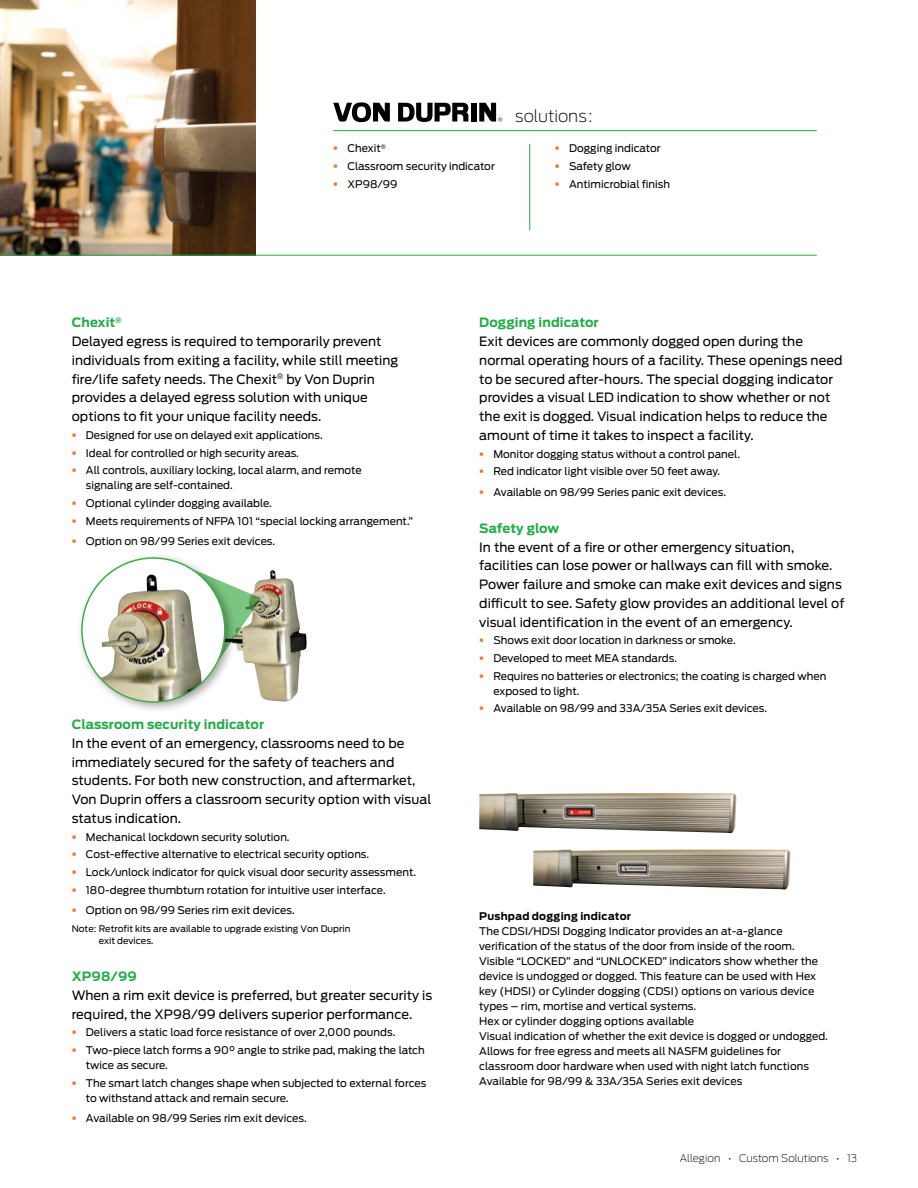
<style>
.page{position:relative;width:918px;height:1188px;background:#fff}
.page>*{position:absolute;margin:0;border:0;box-sizing:border-box;transform-origin:0 0}
.t1{font:200 16.5px "Antenna";color:#000}
.t2{font:12.75px/18.8px "Antenna";letter-spacing:.005em;color:#000}
.t3{font:700 12.75px "Antenna";letter-spacing:.01em;color:#23ab48}
.t4{font:10.5px/15px "Antenna";color:#000}
.t5{font:200 10.5px "Antenna";color:#000}
.t6{font:700 10.5px "Antenna";letter-spacing:.02em;color:#000}
.t7{font:9px/12px "Antenna";color:#000}
.s1{color:#f36f21}
.s2{font-size:22.5px;color:#fff}
.s3{font-weight:700;color:#23ab48}
</style>
<div class="page">
<img style="left:0;top:0;width:255px;height:255px">
<hr style="left:0;top:255px;width:817px;height:1px;background:#23ab48">
<hr style="left:333px;top:130px;width:484px;height:1px;background:#23ab48">
<hr style="left:529px;top:144px;width:1px;height:86px;background:#23ab48">
<img style="left:479px;top:793px;width:257px;height:40px">
<img style="left:533px;top:849px;width:257px;height:41px">
<img style="left:261px;top:570px;width:46px;height:132px">
<svg style="left:237px;top:580px;width:24px;height:116px"></svg>
<div style="left:75px;top:551px;width:162px;height:163px;background:#000;opacity:.35"></div>
<div style="left:82px;top:558px;width:143px;height:144px;background:#fff;border-radius:50%"></div>
<img style="left:100px;top:575px;width:102px;height:127px">
<svg style="left:333px;top:102px;width:57px;height:20px"></svg>
<svg style="left:398px;top:103px;width:70px;height:19px"></svg>
<div style="left:471px;top:103px;width:5px;height:19px;background:#000"></div>
<svg style="left:479px;top:103px;width:23px;height:19px"></svg>
<p class="t4" style="left:333px;top:141px;width:54px"><span class="s1">▪</span> Chexit<sup>®</sup></p>
<p class="t4" style="left:333px;top:159px;width:163px"><span class="s1">▪</span> Classroom security indicator</p>
<p class="t4" style="left:333px;top:176px;width:66px"><span class="s1">▪</span> XP98/99</p>
<h1 class="t1" style="left:515px;top:107px;width:83px">solutions:<span class="s2">:</span></h1>
<p class="t4" style="left:555px;top:141px;width:107px"><span class="s1">▪</span> Dogging indicator</p>
<p class="t4" style="left:555px;top:159px;width:77px"><span class="s1">▪</span> Safety glow</p>
<p class="t4" style="left:555px;top:176px;width:117px"><span class="s1">▪</span> Antimicrobial finish</p>
<p class="t2" style="left:72px;top:314px;width:328px"><span class="s3">Chexit</span><sup>®<br></sup>Delayed egress is required to temporarily prevent individuals from exiting a facility, while still meeting fire/life safety needs. The Chexit<sup>®</sup> by Von Duprin provides a delayed egress solution with unique options to fit your unique facility needs.</p>
<p class="t4" style="left:72px;top:428px;width:253px"><span class="s1">▪</span> Designed for use on delayed exit applications.</p>
<p class="t4" style="left:72px;top:445px;width:229px"><span class="s1">▪</span> Ideal for controlled or high security areas.</p>
<p class="t4" style="left:86px;top:463px;width:277px;text-indent:-14px"><span class="s1">▪</span> All controls, auxiliary locking, local alarm, and remote signaling are self-contained.</p>
<p class="t4" style="left:72px;top:496px;width:202px"><span class="s1">▪</span> Optional cylinder dogging available.</p>
<p class="t4" style="left:72px;top:513px;width:343px"><span class="s1">▪</span> Meets requirements of NFPA 101 “special locking arrangement.”</p>
<p class="t4" style="left:72px;top:534px;width:205px"><span class="s1">▪</span> Option on 98/99 Series exit devices.</p>
<p class="t3" style="left:72px;top:717px;width:194px">Classroom security indicator</p>
<p class="t2" style="left:72px;top:734px;width:361px">In the event of an emergency, classrooms need to be immediately secured for the safety of teachers and students. For both new construction, and aftermarket, Von Duprin offers a classroom security option with visual status indication.</p>
<p class="t4" style="left:72px;top:829px;width:219px"><span class="s1">▪</span> Mechanical lockdown security solution.</p>
<p class="t4" style="left:72px;top:847px;width:299px"><span class="s1">▪</span> Cost-effective alternative to electrical security options.</p>
<p class="t4" style="left:72px;top:865px;width:346px"><span class="s1">▪</span> Lock/unlock indicator for quick visual door security assessment.</p>
<p class="t4" style="left:72px;top:882px;width:315px"><span class="s1">▪</span> 180-degree thumbturn rotation for intuitive user interface.</p>
<p class="t4" style="left:72px;top:903px;width:225px"><span class="s1">▪</span> Option on 98/99 Series rim exit devices.</p>
<p class="t7" style="left:99px;top:923px;width:253px;text-indent:-27px">Note: Retrofit kits are available to upgrade existing Von Duprin exit devices.</p>
<p class="t3" style="left:72px;top:969px;width:67px">XP98/99</p>
<p class="t2" style="left:72px;top:986px;width:362px">When a rim exit device is preferred, but greater security is required, the XP98/99 delivers superior performance.</p>
<p class="t4" style="left:72px;top:1025px;width:325px"><span class="s1">▪</span> Delivers a static load force resistance of over 2,000 pounds.</p>
<p class="t4" style="left:86px;top:1043px;width:340px;text-indent:-14px"><span class="s1">▪</span> Two-piece latch forms a 90° angle to strike pad, making the latch twice as secure.</p>
<p class="t4" style="left:86px;top:1076px;width:342px;text-indent:-14px"><span class="s1">▪</span> The smart latch changes shape when subjected to external forces to withstand attack and remain secure.</p>
<p class="t4" style="left:72px;top:1111px;width:237px"><span class="s1">▪</span> Available on 98/99 Series rim exit devices.</p>
<p class="t3" style="left:479px;top:315px;width:121px">Dogging indicator</p>
<p class="t2" style="left:479px;top:332px;width:365px">Exit devices are commonly dogged open during the normal operating hours of a facility. These openings need to be secured after-hours. The special dogging indicator provides a visual LED indication to show whether or not the exit is dogged. Visual indication helps to reduce the amount of time it takes to inspect a facility.</p>
<p class="t4" style="left:479px;top:446px;width:262px"><span class="s1">▪</span> Monitor dogging status without a control panel.</p>
<p class="t4" style="left:479px;top:464px;width:243px"><span class="s1">▪</span> Red indicator light visible over 50 feet away.</p>
<p class="t4" style="left:479px;top:485px;width:248px"><span class="s1">▪</span> Available on 98/99 Series panic exit devices.</p>
<p class="t3" style="left:479px;top:520px;width:82px">Safety glow</p>
<p class="t2" style="left:479px;top:538px;width:367px">In the event of a fire or other emergency situation, facilities can lose power or hallways can fill with smoke.<br>Power failure and smoke can make exit devices and signs difficult to see. Safety glow provides an additional level of visual identification in the event of an emergency.</p>
<p class="t4" style="left:479px;top:633px;width:258px"><span class="s1">▪</span> Shows exit door location in darkness or smoke.</p>
<p class="t4" style="left:479px;top:651px;width:199px"><span class="s1">▪</span> Developed to meet MEA standards.</p>
<p class="t4" style="left:493px;top:668px;width:334px;text-indent:-14px"><span class="s1">▪</span> Requires no batteries or electronics; the coating is charged when exposed to light.</p>
<p class="t4" style="left:479px;top:701px;width:289px"><span class="s1">▪</span> Available on 98/99 and 33A/35A Series exit devices.</p>
<p class="t6" style="left:479px;top:910px;width:153px">Pushpad dogging indicator</p>
<p class="t4" style="left:479px;top:923px;width:350px">The CDSI/HDSI Dogging Indicator provides an at-a-glance verification of the status of the door from inside of the room.<br>Visible “LOCKED” and “UNLOCKED” indicators show whether the device is undogged or dogged. This feature can be used with Hex key (HDSI) or Cylinder dogging (CDSI) options on various device types – rim, mortise and vertical systems.<br>Hex or cylinder dogging options available<br>Visual indication of whether the exit device is dogged or undogged.<br>Allows for free egress and meets all NASFM guidelines for classroom door hardware when used with night latch functions Available for 98/99 &amp; 33A/35A Series exit devices</p>
<p class="t5" style="left:680px;top:1152px;width:179px">Allegion • Custom Solutions • 13</p>
</div>
